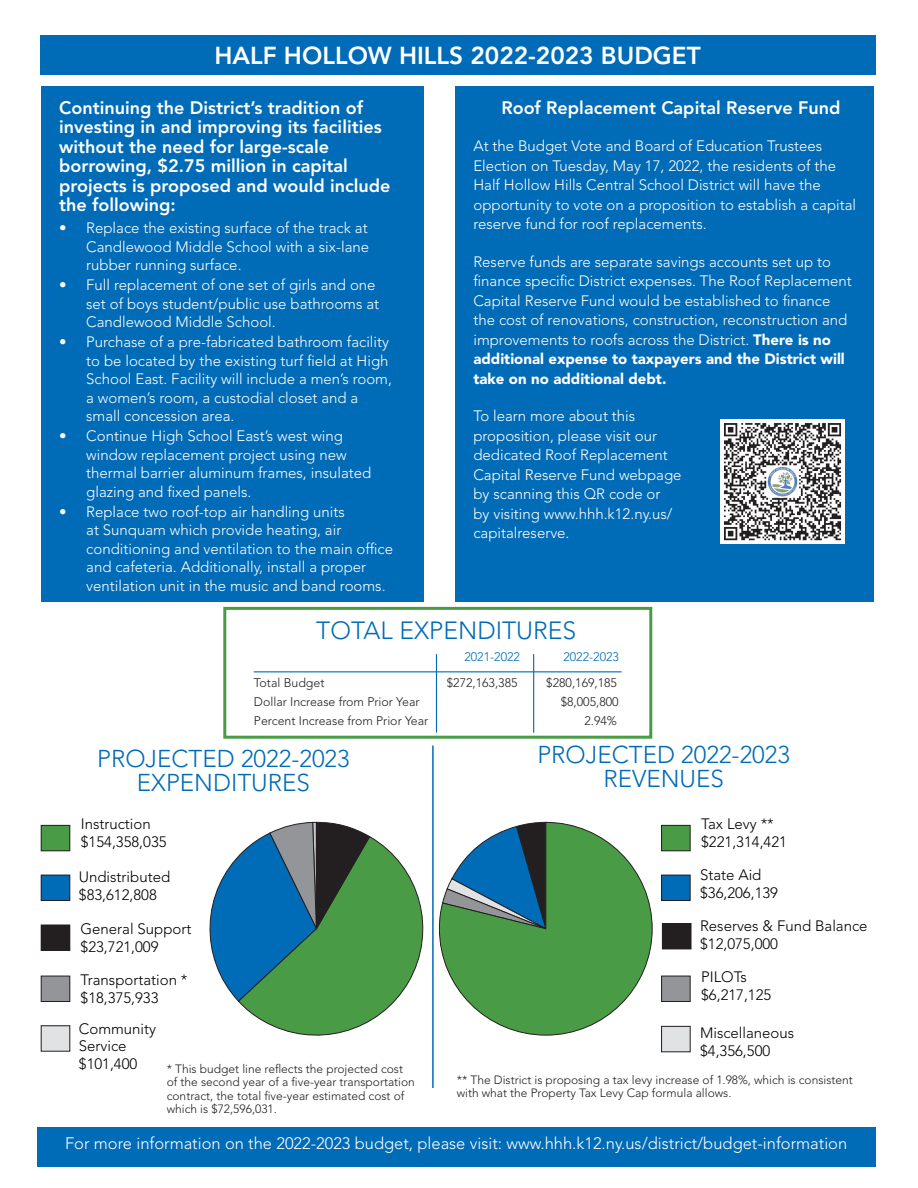
<style>
.page{position:relative;width:918px;height:1188px;background:#fff}
.page>*{position:absolute;margin:0;border:0;box-sizing:border-box;transform-origin:0 0}
.t1{font:300 24.75px "Avenir LT Std";color:#006bb6}
.t2{font:800 24.45px "Avenir LT Std";color:#fff}
.t3{font:300 24.15px/24.2px "Avenir LT Std";color:#006bb6;text-align:center}
.t4{font:800 18px/19.5px "Avenir LT Std";color:#fff}
.t5{font:300 16.5px "Avenir LT Std";color:#fff}
.t6{font:300 15px/19.5px "Avenir LT Std";color:#fff}
.t7{font:300 15px/18px "Avenir LT Std";color:#000}
.t8{font:300 12.3px/19px "Avenir LT Std";color:#231f20}
.t9{font:300 12.3px "Avenir LT Std";color:#006bb6}
.t10{font:300 12px/13.5px "Avenir LT Std";color:#231f20}
.s1{font-weight:900}
</style>
<div class="page">
<div style="left:40px;top:35px;width:836px;height:40px;background:#006bb6"></div>
<div style="left:38px;top:1127px;width:838px;height:40px;background:#006bb6"></div>
<div style="left:662px;top:825px;width:28px;height:26px;background:#499c45"></div>
<div style="left:661px;top:825px;width:30px;height:26px;border:1px solid #231f20"></div>
<div style="left:662px;top:875px;width:28px;height:26px;background:#006bb6"></div>
<div style="left:661px;top:875px;width:30px;height:26px;border:1px solid #231f20"></div>
<div style="left:662px;top:923px;width:29px;height:26px;background:#231f20"></div>
<div style="left:662px;top:976px;width:28px;height:25px;background:#939598"></div>
<div style="left:661px;top:976px;width:30px;height:26px;border:1px solid #231f20"></div>
<div style="left:662px;top:1026px;width:28px;height:26px;background:#e1e2e4"></div>
<div style="left:661px;top:1026px;width:30px;height:26px;border:1px solid #231f20"></div>
<div style="left:41px;top:825px;width:29px;height:26px;background:#499c45"></div>
<div style="left:41px;top:825px;width:29px;height:26px;border:1px solid #231f20"></div>
<div style="left:41px;top:875px;width:29px;height:26px;background:#006bb6"></div>
<div style="left:41px;top:875px;width:29px;height:26px;border:1px solid #231f20"></div>
<div style="left:41px;top:976px;width:29px;height:25px;background:#939598"></div>
<div style="left:41px;top:976px;width:29px;height:26px;border:1px solid #231f20"></div>
<div style="left:41px;top:1026px;width:29px;height:25px;background:#e1e2e4"></div>
<div style="left:41px;top:1025px;width:29px;height:27px;border:1px solid #231f20"></div>
<div style="left:41px;top:925px;width:29px;height:25px;background:#231f20"></div>
<div style="left:41px;top:925px;width:29px;height:26px;border:1px solid #231f20"></div>
<hr style="left:432px;top:746px;width:2px;height:342px;background:#006bb6">
<hr style="left:533px;top:654px;width:1px;height:79px;background:#006bb6">
<hr style="left:436px;top:654px;width:1px;height:79px;background:#006bb6">
<hr style="left:254px;top:671px;width:368px;height:1px;background:#006bb6">
<div style="left:223px;top:607px;width:429px;height:132px;border:3px solid #499c45"></div>
<div style="left:455px;top:86px;width:419px;height:515px;background:#006bb6"></div>
<div style="left:41px;top:86px;width:382px;height:515px;background:#006bb6"></div>
<img style="left:720px;top:419px;width:124px;height:125px">
<svg style="left:547px;top:822px;width:106px;height:214px"></svg>
<svg style="left:209px;top:822px;width:338px;height:228px"></svg>
<h2 class="t2" style="left:214px;top:45px;width:488px">HALF HOLLOW HILLS 2022-2023 BUDGET</h2>
<p class="t4" style="left:501px;top:99px;width:341px">Roof Replacement Capital Reserve Fund</p>
<p class="t6" style="left:473px;top:138px;width:384px">At the Budget Vote and Board of Education Trustees Election on Tuesday, May 17, 2022, the residents of the Half Hollow Hills Central School District will have the opportunity to vote on a proposition to establish a capital reserve fund for roof replacements.</p>
<p class="t6" style="left:473px;top:253px;width:380px">Reserve funds are separate savings accounts set up to finance specific District expenses. The Roof Replacement Capital Reserve Fund would be established to finance the cost of renovations, construction, reconstruction and improvements to roofs across the District. <span class="s1">There is no additional expense to taxpayers and the District will take on no additional debt.</span></p>
<p class="t6" style="left:473px;top:408px;width:210px">To learn more about this proposition, please visit our dedicated Roof Replacement<br>Capital Reserve Fund webpage by scanning this QR code or<br>by visiting www.hhh.k12.ny.us/ capitalreserve.</p>
<p class="t4" style="left:59px;top:99px;width:333px">Continuing the District’s tradition of investing in and improving its facilities without the need for large-scale borrowing, $2.75 million in capital projects is proposed and would include the following:</p>
<p class="t6" style="left:86px;top:220px;width:284px;line-height:18.6px;text-align:justify;text-indent:-27px">• Replace the existing surface of the track at Candlewood Middle School with a six-lane rubber running surface.</p>
<p class="t6" style="left:86px;top:277px;width:294px;line-height:18.5px;text-indent:-27px">• Full replacement of one set of girls and one set of boys student/public use bathrooms at<br>Candlewood Middle School.</p>
<p class="t6" style="left:86px;top:334px;width:307px;line-height:18.6px;text-indent:-27px">• Purchase of a pre-fabricated bathroom facility to be located by the existing turf field at High School East. Facility will include a men’s room, a women’s room, a custodial closet and a small concession area.</p>
<p class="t6" style="left:86px;top:428px;width:287px;line-height:18.5px;text-indent:-27px">• Continue High School East’s west wing window replacement project using new thermal barrier aluminum frames, insulated glazing and fixed panels.</p>
<p class="t6" style="left:86px;top:504px;width:308px;line-height:18.6px;text-indent:-27px">• Replace two roof-top air handling units<br>at Sunquam which provide heating, air conditioning and ventilation to the main office and cafeteria. Additionally, install a proper ventilation unit in the music and band rooms.</p>
<h1 class="t1" style="left:316px;top:620px;width:262px">TOTAL EXPENDITURES</h1>
<p class="t8" style="left:254px;top:674px;width:176px">Total Budget<br>Dollar Increase from Prior Year<br>Percent Increase from Prior Year</p>
<p class="t9" style="left:464px;top:651px;width:57px">2021-2022</p>
<p class="t8" style="left:447px;top:674px;width:72px">$272,163,385</p>
<p class="t9" style="left:563px;top:651px;width:57px">2022-2023</p>
<p class="t8" style="left:546px;top:674px;width:74px;text-align:right">$280,169,185 $8,005,800<br>2.94%</p>
<h3 class="t3" style="left:97px;top:748px;width:254px">PROJECTED 2022-2023<br>EXPENDITURES</h3>
<h3 class="t3" style="left:537px;top:744px;width:254px">PROJECTED 2022-2023<br>REVENUES</h3>
<p class="t7" style="left:81px;top:816px;width:87px">Instruction $154,358,035</p>
<p class="t7" style="left:79px;top:869px;width:93px">Undistributed $83,612,808</p>
<p class="t7" style="left:81px;top:921px;width:112px">General Support $23,721,009</p>
<p class="t7" style="left:81px;top:972px;width:108px">Transportation * $18,375,933</p>
<p class="t7" style="left:79px;top:1022px;width:79px;line-height:16.5px">Community<br>Service</p>
<p class="t7" style="left:79px;top:1056px;width:60px">$101,400</p>
<p class="t10" style="left:167px;top:1063px;width:250px">* This budget line reflects the projected cost of the second year of a five-year transportation contract, the total five-year estimated cost of which is $72,596,031.</p>
<p class="t10" style="left:457px;top:1074px;width:398px">** The District is proposing a tax levy increase of 1.98%, which is consistent with what the Property Tax Levy Cap formula allows.</p>
<p class="t7" style="left:701px;top:816px;width:87px">Tax Levy ** $221,314,421</p>
<p class="t7" style="left:700px;top:867px;width:79px">State Aid $36,206,139</p>
<p class="t7" style="left:700px;top:918px;width:169px">Reserves &amp; Fund Balance $12,075,000</p>
<p class="t7" style="left:701px;top:969px;width:72px">PILOTs $6,217,125</p>
<p class="t7" style="left:700px;top:1025px;width:96px">Miscellaneous $4,356,500</p>
<p class="t5" style="left:65px;top:1136px;width:784px">For more information on the 2022-2023 budget, please visit: www.hhh.k12.ny.us/district/budget-information</p>
</div>
